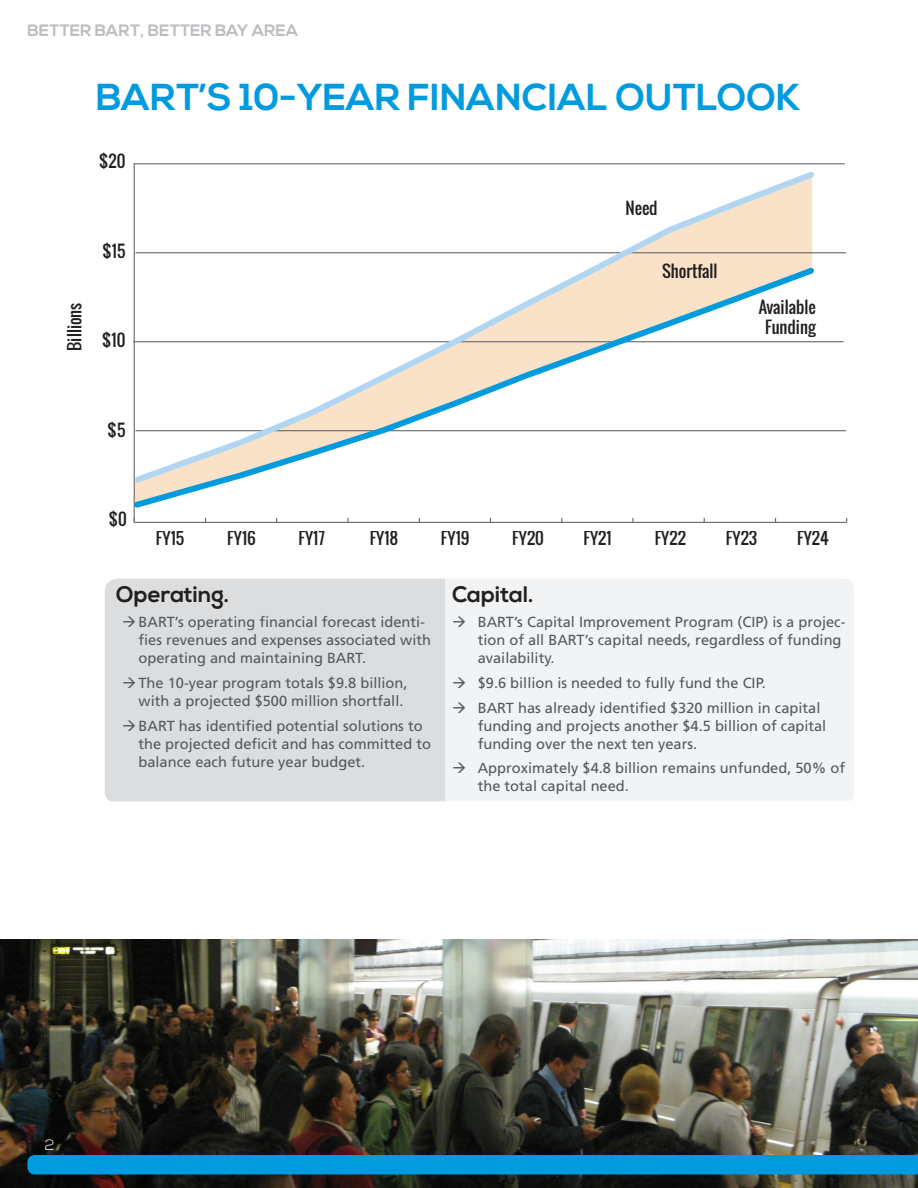
<style>
.page{position:relative;width:918px;height:1188px;background:#fff}
.page>*{position:absolute;margin:0;border:0;box-sizing:border-box;transform-origin:0 0}
.NNI_01{font:700 37.5px "Nexa";color:#009bde}
.NNI_02{font:700 22.5px "Nexa";color:#231f20}
.t1{font:16.5px/19.8px "Oswald";color:#231f20;text-align:center}
.t2{font:700 16.5px "Nexa";color:#bcbdc0}
.t3{font:300 15px "Nexa";color:#fff}
.t4{font:14.7px/18px "Frutiger LT Std";color:#57585a}
</style>
<div class="page">
<img style="left:0;top:940px;width:918px;height:248px">
<div style="left:27px;top:1155px;width:891px;height:19px;background:#009bde"></div>
<hr style="left:134px;top:432px;width:713px;height:1px;background:#4f81bd">
<hr style="left:134px;top:343px;width:713px;height:1px;background:#4f81bd">
<hr style="left:134px;top:253px;width:713px;height:1px;background:#4f81bd">
<hr style="left:134px;top:164px;width:713px;height:1px;background:#4f81bd">
<hr style="left:134px;top:139px;width:707px;height:1px;background:#4f81bd">
<hr style="left:134px;top:522px;width:713px;height:1px;background:#6d6e70">
<hr style="left:134px;top:163px;width:1px;height:359px;background:#6d6e70">
<hr style="left:134px;top:163px;width:711px;height:1px;background:#6d6e70">
<hr style="left:135px;top:252px;width:711px;height:1px;background:#6d6e70">
<hr style="left:133px;top:341px;width:711px;height:1px;background:#6d6e70">
<hr style="left:135px;top:430px;width:711px;height:1px;background:#6d6e70">
<svg style="left:133px;top:487px;width:77px;height:25px"></svg>
<svg style="left:133px;top:167px;width:686px;height:320px"></svg>
<div style="left:105px;top:579px;width:341px;height:222px;background:#dcdddf"></div>
<div style="left:446px;top:579px;width:407px;height:222px;background:#f2f3f4"></div>
<svg style="left:123px;top:616px;width:12px;height:11px"></svg>
<svg style="left:123px;top:677px;width:12px;height:11px"></svg>
<svg style="left:123px;top:720px;width:12px;height:11px"></svg>
<svg style="left:453px;top:616px;width:12px;height:11px"></svg>
<svg style="left:453px;top:677px;width:12px;height:11px"></svg>
<svg style="left:453px;top:702px;width:12px;height:11px"></svg>
<svg style="left:453px;top:763px;width:12px;height:10px"></svg>
<p class="t2" style="left:27px;top:21px;width:272px">BETTER BART, BETTER BAY AREA</p>
<p class="NNI_01" style="left:96px;top:76px;width:706px">BART’S 10-YEAR FINANCIAL OUTLOOK</p>
<p class="t1" style="left:99px;top:151px;width:28px">$20</p>
<p class="t1" style="left:102px;top:241px;width:25px">$15</p>
<p class="t1" style="left:625px;top:198px;width:34px">Need</p>
<p class="t1" style="left:662px;top:260px;width:57px">Shortfall</p>
<p class="t1" style="left:64px;top:351px;width:49px;rotate:-90deg">Billions</p>
<p class="t1" style="left:759px;top:297px;width:59px">Available<br>Funding</p>
<p class="t1" style="left:102px;top:330px;width:25px">$10</p>
<p class="t1" style="left:107px;top:420px;width:20px">$5</p>
<p class="t1" style="left:109px;top:509px;width:20px">$0</p>
<p class="t1" style="left:156px;top:528px;width:30px">FY15</p>
<p class="t1" style="left:227px;top:528px;width:30px">FY16</p>
<p class="t1" style="left:298px;top:528px;width:28px">FY17</p>
<p class="t1" style="left:370px;top:528px;width:30px">FY18</p>
<p class="t1" style="left:441px;top:528px;width:30px">FY19</p>
<p class="t1" style="left:512px;top:528px;width:33px">FY20</p>
<p class="t1" style="left:583px;top:528px;width:30px">FY21</p>
<p class="t1" style="left:655px;top:528px;width:33px">FY22</p>
<p class="t1" style="left:726px;top:528px;width:33px">FY23</p>
<p class="t1" style="left:797px;top:528px;width:33px">FY24</p>
<p class="NNI_02" style="left:116px;top:582px;width:115px">Operating.</p>
<p class="t4" style="left:139px;top:613px;width:294px">BART’s operating financial forecast identi&shy;fies revenues and expenses associated with operating and maintaining BART.</p>
<p class="t4" style="left:139px;top:674px;width:271px">The 10-year program totals $9.8 billion, with a projected $500 million shortfall.</p>
<p class="t4" style="left:139px;top:717px;width:294px">BART has identified potential solutions to the projected deficit and has committed to balance each future year budget.</p>
<p class="NNI_02" style="left:452px;top:582px;width:83px">Capital.</p>
<p class="t4" style="left:478px;top:613px;width:369px">BART’s Capital Improvement Program (CIP) is a projec&shy;tion of all BART’s capital needs, regardless of funding availability.</p>
<p class="t4" style="left:478px;top:674px;width:290px">$9.6 billion is needed to fully fund the CIP.</p>
<p class="t4" style="left:478px;top:699px;width:350px">BART has already identified $320 million in capital funding and projects another $4.5 billion of capital funding over the next ten years.</p>
<p class="t4" style="left:478px;top:759px;width:369px">Approximately $4.8 billion remains unfunded, 50% of the total capital need.</p>
<p class="t3" style="left:45px;top:1136px;width:11px">2</p>
</div>
